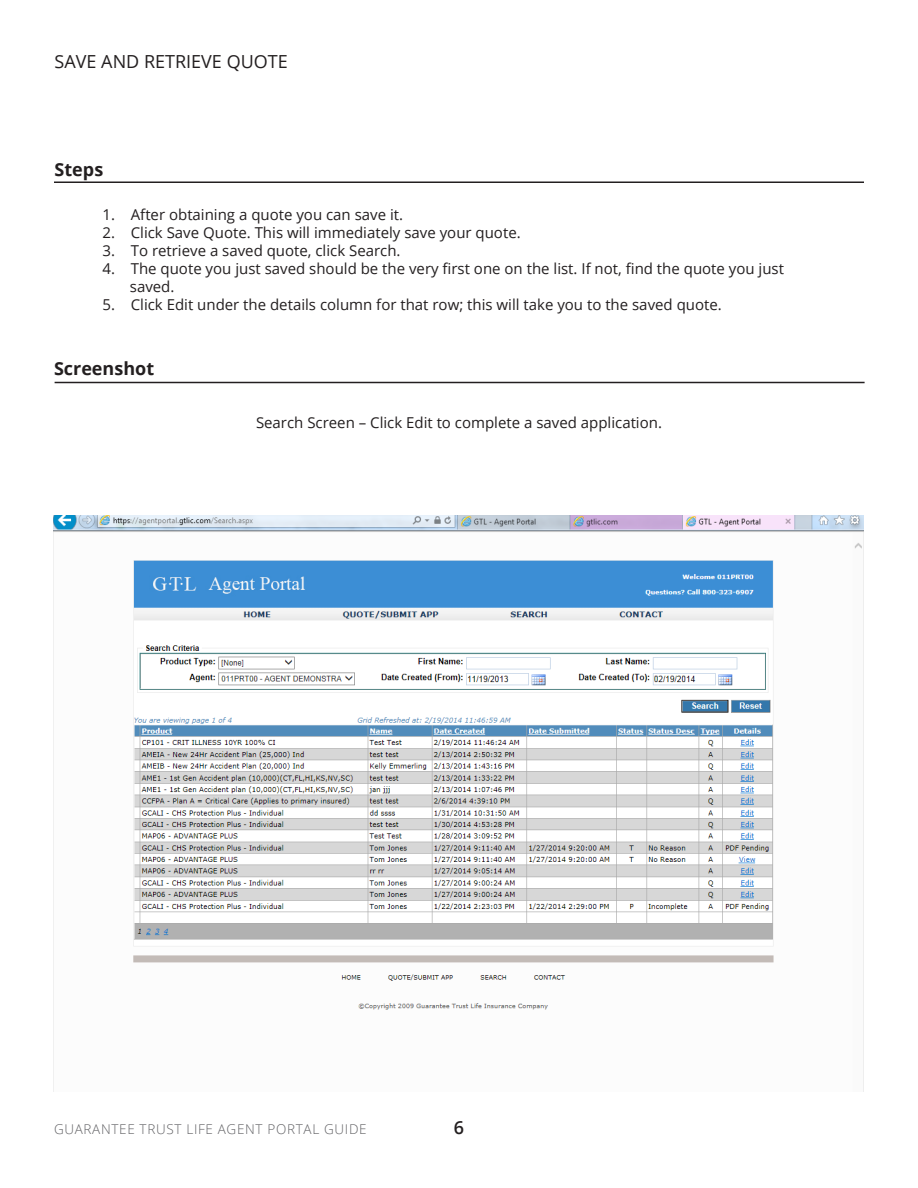
<style>
.page{position:relative;width:918px;height:1188px;background:#fff}
.page>*{position:absolute;margin:0;border:0;box-sizing:border-box;transform-origin:0 0}
.t1{font:18px "Open Sans";color:#231f20}
.t2{font:700 18px "Open Sans";color:#231f20}
.t3{font:600 18px "Open Sans";color:#231f20}
.t4{font:15px "Open Sans";color:#231f20}
.t5{font:300 13.5px "Open Sans";letter-spacing:.05em;color:#636366}
</style>
<div class="page">
<hr style="left:54px;top:182px;width:810px;height:1px;background:#231f20">
<hr style="left:55px;top:382px;width:810px;height:1px;background:#231f20">
<img style="left:53px;top:515px;width:810px;height:576px">
<p class="t1" style="left:55px;top:49px;width:235px">SAVE AND RETRIEVE QUOTE</p>
<p class="t2" style="left:55px;top:157px;width:50px">Steps</p>
<p class="t4" style="left:103px;top:204px;width:302px">1. After obtaining a quote you can save it.</p>
<p class="t4" style="left:103px;top:222px;width:420px">2. Click Save Quote. This will immediately save your quote.</p>
<p class="t4" style="left:103px;top:240px;width:300px">3. To retrieve a saved quote, click Search.</p>
<p class="t4" style="left:103px;top:258px;width:683px">4. The quote you just saved should be the very first one on the list. If not, find the quote you just</p>
<p class="t4" style="left:130px;top:276px;width:46px">saved.</p>
<p class="t4" style="left:103px;top:294px;width:621px">5. Click Edit under the details column for that row; this will take you to the saved quote.</p>
<p class="t2" style="left:54px;top:356px;width:102px">Screenshot</p>
<p class="t4" style="left:256px;top:412px;width:408px">Search Screen – Click Edit to complete a saved application.</p>
<p class="t5" style="left:54px;top:1120px;width:314px">GUARANTEE TRUST LIFE AGENT PORTAL GUIDE</p>
<p class="t3" style="left:454px;top:1115px;width:12px">6</p>
</div>
